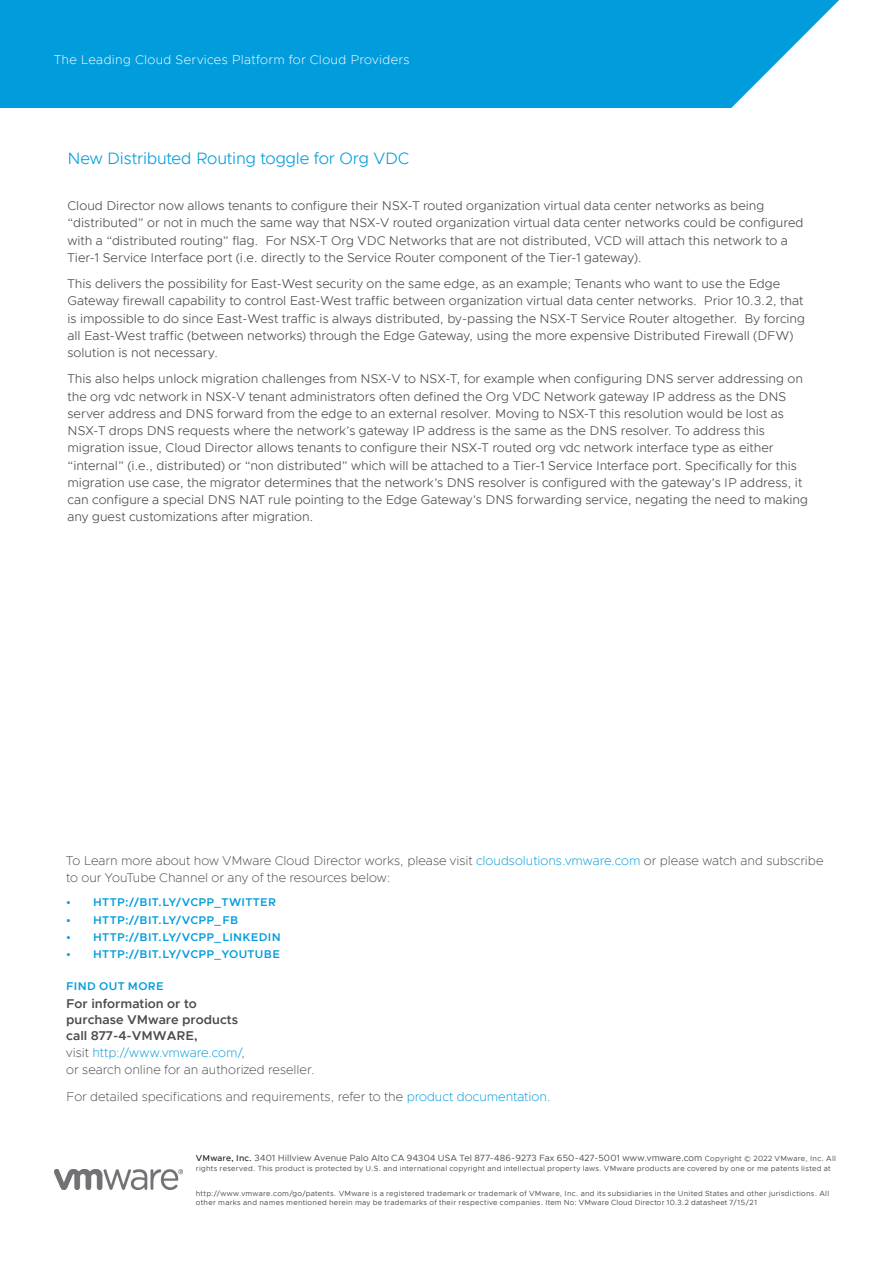
<style>
.page{position:relative;width:893px;height:1263px;background:#fff}
.page>*{position:absolute;margin:0;border:0;box-sizing:border-box;transform-origin:0 0}
._4a__SUBHEAD-1{font:300 16.5px "Metropolis";letter-spacing:-.01em;color:#009cdc}
._3a__BODY_TEXT{font:300 12.75px/17.2px "Metropolis";color:#4b4c4d}
._3a__BODY_TEXT-2{font:200 12.75px/17.2px "Metropolis";color:#4b4c4d}
._5a__SIDEBAR-SUBHEAD{font:600 12.75px/15.8px "Metropolis";color:#4b4c4d}
.FOLIO-WHITE{font:200 12.75px "Metropolis";letter-spacing:.025em;color:#fff}
._5a__SIDEBAR-HEAD-Al{font:600 11.25px "Metropolis";letter-spacing:.03em;color:#009cdc}
._7a__CAPTION_BODY{font:9px "Metropolis";letter-spacing:.015em;color:#4b4c4d}
._7a__CAPTION_BODY-2{font:7.5px/9.8px "Metropolis";letter-spacing:.035em;color:#4b4c4d}
.s1{color:#009cdc}
.s2{font-weight:500;font-size:8.7px;color:#231f20}
.s3{font-size:7.5px}
</style>
<div class="page">
<img style="left:54px;top:1170px;width:129px;height:19px">
<div style="left:0;top:0;width:839px;height:108px;background:#009cdc"></div>
<p class="FOLIO-WHITE" style="left:54px;top:52px;width:357px">The Leading Cloud Services Platform for Cloud Providers</p>
<p class="_4a__SUBHEAD-1" style="left:68px;top:148px;width:343px">New Distributed Routing toggle for Org VDC</p>
<p class="_3a__BODY_TEXT" style="left:68px;top:197px;width:738px">Cloud Director now allows tenants to configure their NSX-T routed organization virtual data center networks as being “distributed” or not in much the same way that NSX-V routed organization virtual data center networks could be configured with a “distributed routing” flag. For NSX-T Org VDC Networks that are not distributed, VCD will attach this network to a Tier-1 Service Interface port (i.e. directly to the Service Router component of the Tier-1 gateway).</p>
<p class="_3a__BODY_TEXT" style="left:68px;top:275px;width:739px">This delivers the possibility for East-West security on the same edge, as an example; Tenants who want to use the Edge Gateway firewall capability to control East-West traffic between organization virtual data center networks. Prior 10.3.2, that is impossible to do since East-West traffic is always distributed, by-passing the NSX-T Service Router altogether. By forcing all East-West traffic (between networks) through the Edge Gateway, using the more expensive Distributed Firewall (DFW) solution is not necessary.</p>
<p class="_3a__BODY_TEXT" style="left:68px;top:370px;width:742px">This also helps unlock migration challenges from NSX-V to NSX-T, for example when configuring DNS server addressing on the org vdc network in NSX-V tenant administrators often defined the Org VDC Network gateway IP address as the DNS server address and DNS forward from the edge to an external resolver. Moving to NSX-T this resolution would be lost as NSX-T drops DNS requests where the network’s gateway IP address is the same as the DNS resolver. To address this migration issue, Cloud Director allows tenants to configure their NSX-T routed org vdc network interface type as either “internal” (i.e., distributed) or “non distributed” which will be attached to a Tier-1 Service Interface port. Specifically for this migration use case, the migrator determines that the network’s DNS resolver is configured with the gateway’s IP address, it can configure a special DNS NAT rule pointing to the Edge Gateway’s DNS forwarding service, negating the need to making any guest customizations after migration.</p>
<p class="_3a__BODY_TEXT-2" style="left:66px;top:852px;width:759px">To Learn more about how VMware Cloud Director works, please visit <span class="s1">cloudsolutions.vmware.com</span> or please watch and subscribe to our YouTube Channel or any of the resources below:</p>
<p class="_5a__SIDEBAR-HEAD-Al" style="left:66px;top:895px;width:211px">• HTTP://BIT.LY/VCPP_TWITTER</p>
<p class="_5a__SIDEBAR-HEAD-Al" style="left:66px;top:912px;width:173px">• HTTP://BIT.LY/VCPP_FB</p>
<p class="_5a__SIDEBAR-HEAD-Al" style="left:66px;top:930px;width:216px">• HTTP://BIT.LY/VCPP_LINKEDIN</p>
<p class="_5a__SIDEBAR-HEAD-Al" style="left:66px;top:947px;width:215px">• HTTP://BIT.LY/VCPP_YOUTUBE</p>
<p class="_5a__SIDEBAR-HEAD-Al" style="left:66px;top:979px;width:99px">FIND OUT MORE</p>
<p class="_5a__SIDEBAR-SUBHEAD" style="left:66px;top:996px;width:173px">For information or to purchase VMware products</p>
<p class="_5a__SIDEBAR-SUBHEAD" style="left:66px;top:1027px;width:133px">call 877-4-VMWARE,</p>
<p class="_3a__BODY_TEXT-2" style="left:66px;top:1044px;width:250px">visit <span class="s1">http://www.vmware.com/</span>,<br>or search online for an authorized reseller.</p>
<p class="_3a__BODY_TEXT-2" style="left:66px;top:1087px;width:486px">For detailed specifications and requirements, refer to the <span class="s1">product documentation.</span></p>
<p class="_7a__CAPTION_BODY" style="left:196px;top:1152px;width:642px"><span class="s2">VMware, Inc.</span> 3401 Hillview Avenue Palo Alto CA 94304 USA Tel 877-486-9273 Fax 650-427-5001 www.vmware.com <span class="s3">Copyright © 2022 VMware, Inc. All</span></p>
<p class="_7a__CAPTION_BODY-2" style="left:196px;top:1163px;width:636px">rights reserved. This product is protected by U.S. and international copyright and intellectual property laws. VMware products are covered by one or me patents listed at</p>
<p class="_7a__CAPTION_BODY-2" style="left:196px;top:1188px;width:635px">http://www.vmware.com/go/patents. VMware is a registered trademark or trademark of VMware, Inc. and its subsidiaries in the United States and other jurisdictions. All other marks and names mentioned herein may be trademarks of their respective companies. Item No: VMware Cloud Director 10.3.2 datasheet 7/15/21</p>
</div>
